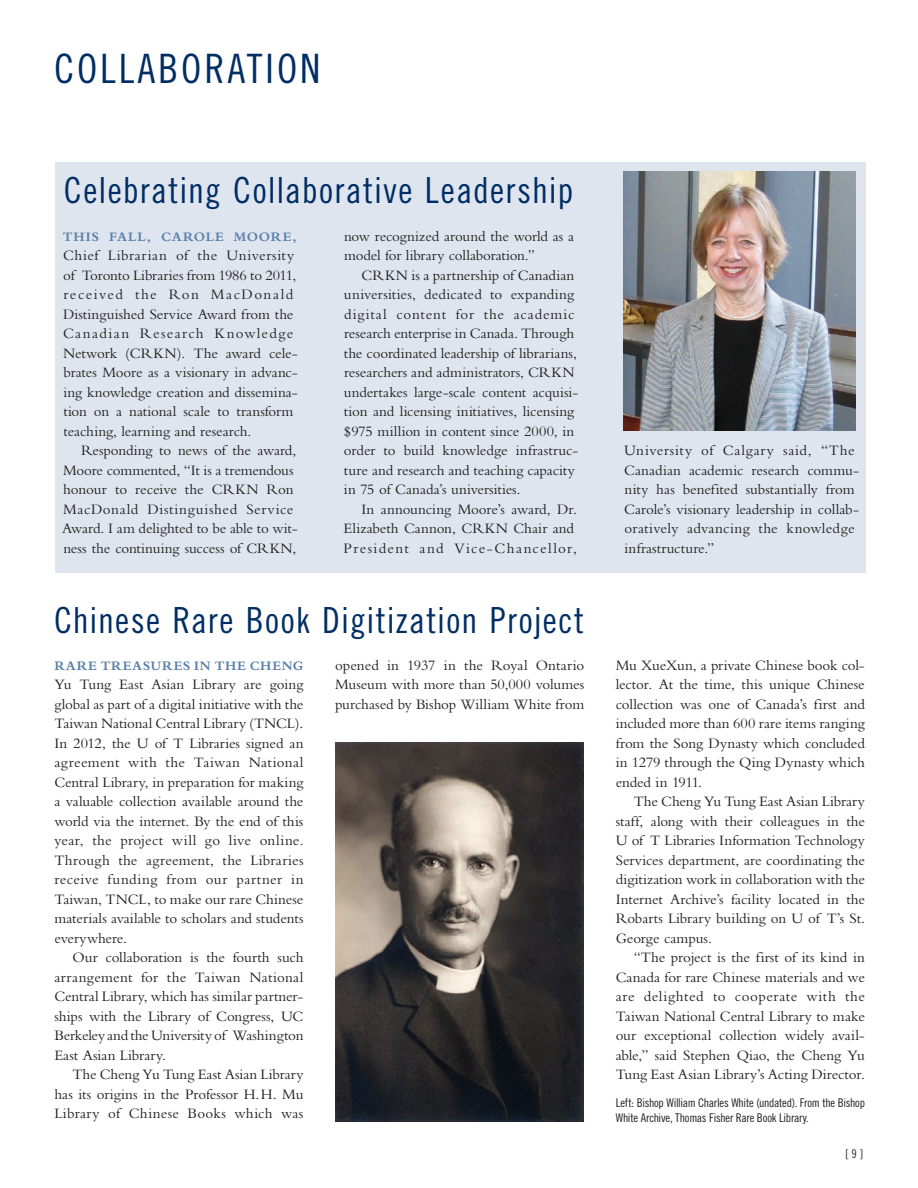
<style>
.page{position:relative;width:918px;height:1188px;background:#fff}
.page>*{position:absolute;margin:0;border:0;box-sizing:border-box;transform-origin:0 0}
.t1{font:40.5px "Trade Gothic LT Std Cn 18";letter-spacing:.07em;color:#002e64}
.t2{font:36px "Trade Gothic LT Std Cn 18";letter-spacing:.03em;color:#002e64}
.t3{font:15px/19.5px "Bembo";color:#231f20;text-align:justify}
.t4{font:700 13.5px "Bembo";letter-spacing:.055em;color:#5980aa}
.t5{font:12px/14.4px "Trade Gothic LT Std Cn 18";letter-spacing:-.02em;color:#231f20}
</style>
<div class="page">
<div style="left:55px;top:162px;width:810px;height:411px;background:#dfe5ef"></div>
<img style="left:624px;top:171px;width:231px;height:259px">
<img style="left:335px;top:742px;width:249px;height:380px">
<h1 class="t1" style="left:54px;top:45px;width:268px">COLLABORATION</h1>
<h2 class="t2" style="left:64px;top:169px;width:511px">Celebrating Collaborative Leadership</h2>
<p class="t4" style="left:63px;top:229px;width:236px">THIS FALL, CAROLE MOORE,</p>
<p class="t3" style="left:63px;top:246px;width:236px;text-align:left">Chief Librarian of the University of Toronto Libraries from 1986 to 2011, received the Ron MacDonald Distinguished Service Award from the Canadian Research Knowledge Network (CRKN). The award cele&shy;brates Moore as a visionary in advanc&shy;ing knowledge creation and dissemina&shy;tion on a national scale to transform teaching, learning and research.</p>
<p class="t3" style="left:62px;top:441px;width:237px;text-align:left;text-indent:19px">Responding to news of the award, Moore commented, “It is a tremendous honour to receive the CRKN Ron MacDonald Distinguished Service Award. I am delighted to be able to wit&shy;ness the continuing success of CRKN,</p>
<p class="t3" style="left:344px;top:226px;width:232px">now recognized around the world as a model for library collaboration.”</p>
<p class="t3" style="left:344px;top:265px;width:236px;text-align:left;text-indent:18px">CRKN is a partnership of Canadian universities, dedicated to expanding digital content for the academic research enterprise in Canada. Through the coordinated leadership of librarians, researchers and administrators, CRKN undertakes large-scale content acquisi&shy;tion and licensing initiatives, licensing $975 million in content since 2000, in order to build knowledge infrastruc&shy;ture and research and teaching capacity in 75 of Canada’s universities.</p>
<p class="t3" style="left:343px;top:499px;width:235px;text-align:left;text-indent:18px">In announcing Moore’s award, Dr.<br>Elizabeth Cannon, CRKN Chair and<br>President and Vice-Chancellor,</p>
<h2 class="t2" style="left:54px;top:599px;width:532px">Chinese Rare Book Digitization Project</h2>
<p class="t3" style="left:624px;top:441px;width:236px;text-align:left">University of Calgary said, “The Canadian academic research commu&shy;nity has benefited substantially from Carole’s visionary leadership in collab&shy;oratively advancing the knowledge infrastructure.”</p>
<p class="t4" style="left:54px;top:658px;width:251px">RARE TREASURES IN THE CHENG</p>
<p class="t3" style="left:54px;top:674px;width:251px">Yu Tung East Asian Library are going global as part of a digital initiative with the Taiwan National Central Library (TNCL).<br>In 2012, the U of T Libraries signed an agreement with the Taiwan National Central Library, in preparation for making a valuable collection available around the world via the internet. By the end of this year, the project will go live online.<br>Through the agreement, the Libraries receive funding from our partner in Taiwan, TNCL, to make our rare Chinese materials available to scholars and students everywhere.</p>
<p class="t3" style="left:54px;top:947px;width:251px;text-indent:18px">Our collaboration is the fourth such arrangement for the Taiwan National Central Library, which has similar partner&shy;ships with the Library of Congress, UC Berkeley and the University of Washington East Asian Library.</p>
<p class="t3" style="left:54px;top:1064px;width:251px;text-indent:18px">The Cheng Yu Tung East Asian Library has its origins in the Professor H.H. Mu Library of Chinese Books which was</p>
<p class="t3" style="left:335px;top:655px;width:251px">opened in 1937 in the Royal Ontario Museum with more than 50,000 volumes purchased by Bishop William White from</p>
<p class="t3" style="left:616px;top:655px;width:251px">Mu XueXun, a private Chinese book col&shy;lector. At the time, this unique Chinese collection was one of Canada’s first and included more than 600 rare items ranging from the Song Dynasty which concluded in 1279 through the Qing Dynasty which ended in 1911.</p>
<p class="t3" style="left:616px;top:791px;width:251px;text-indent:18px">The Cheng Yu Tung East Asian Library staff, along with their colleagues in the U of T Libraries Information Technology Services department, are coordinating the digitization work in collaboration with the Internet Archive’s facility located in the Robarts Library building on U of T’s St.<br>George campus.</p>
<p class="t3" style="left:616px;top:947px;width:251px;text-indent:18px">“The project is the first of its kind in Canada for rare Chinese materials and we are delighted to cooperate with the Taiwan National Central Library to make our exceptional collection widely avail&shy;able,” said Stephen Qiao, the Cheng Yu Tung East Asian Library’s Acting Director.</p>
<p class="t5" style="left:616px;top:1096px;width:251px">Left: Bishop William Charles White (undated). From the Bishop<br>White Archive, Thomas Fisher Rare Book Library.</p>
<p class="t5" style="left:845px;top:1147px;width:19px">[ 9 ]</p>
</div>
